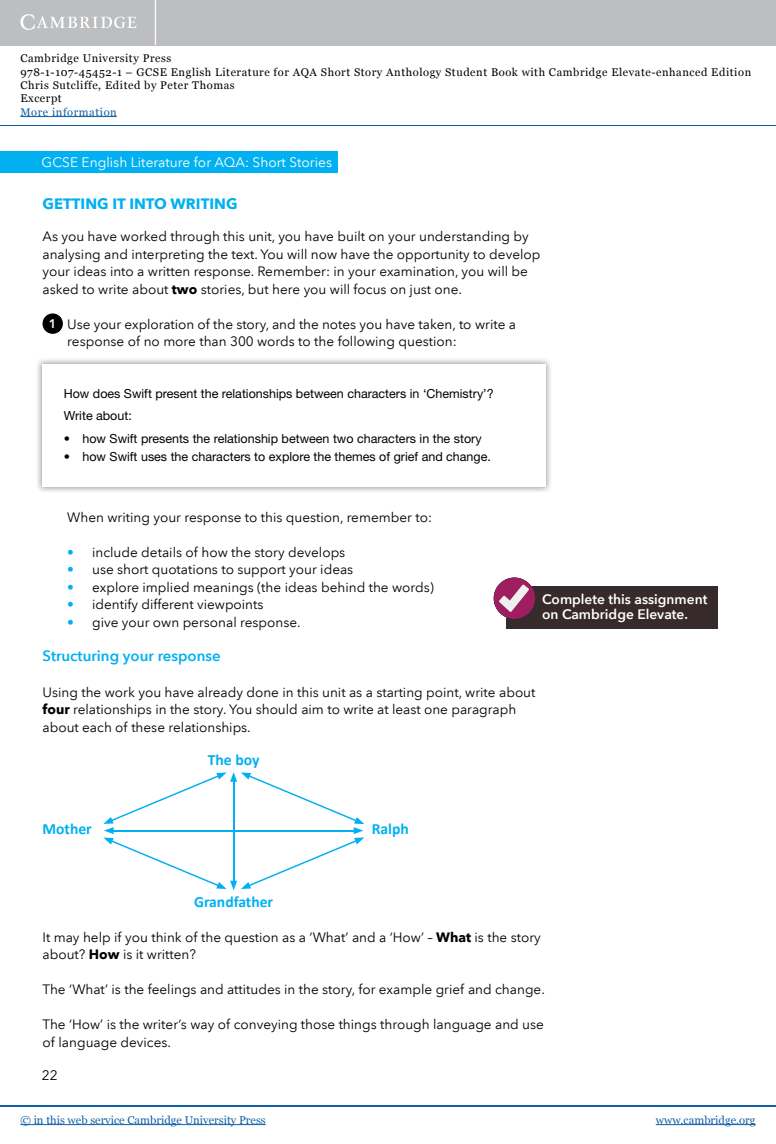
<style>
.page{position:relative;width:776px;height:1144px;background:#fff}
.page>*{position:absolute;margin:0;border:0;box-sizing:border-box;transform-origin:0 0}
.t1{font:700 15.62px "Calibri";color:#00b0f0}
.t2{font:600 15px "Avenir Next LT Pro";color:#00b0f0}
.t3{font:700 15px "Avenir Next LT Pro";color:#00b0f0}
.t4{font:600 13.75px/15px "Avenir Next LT Pro";color:#fff}
.t5{font:13.75px "Avenir Next LT Pro";color:#fff}
.t6{font:13.75px "Avenir Next LT Pro";color:#000}
.t7{font:13.62px/17.5px "Avenir Next LT Pro";color:#000}
.t8{font:12.5px/22.1px "Helvetica Neue LT Std";color:#000}
.t9{font:600 12.5px "Avenir Next LT Pro";color:#fff}
.t10{font:11.25px "Georgia";color:#115fa4}
.t11{font:11.12px/13.2px "Georgia";letter-spacing:.05em;color:#000}
.t12{font:11.12px "Georgia";letter-spacing:.05em;color:#115fa4}
.s1{font-weight:700}
.s2{color:#00b0f0}
</style>
<div class="page">
<div style="left:0;top:0;width:776px;height:45px;background:#bcbec0"></div>
<hr style="left:155px;top:0;width:1px;height:45px;background:#fff">
<svg style="left:20px;top:14px;width:117px;height:16px"></svg>
<hr style="left:20px;top:116px;width:97px;height:1px;background:#115fa4">
<hr style="left:0;top:125px;width:776px;height:1px;background:#115fa4">
<hr style="left:0;top:1104px;width:776px;height:1px;background:#115fa4">
<hr style="left:20px;top:1124px;width:246px;height:1px;background:#115fa4">
<hr style="left:656px;top:1124px;width:100px;height:1px;background:#115fa4">
<div style="left:0;top:152px;width:337px;height:20px;background:#00b0f0"></div>
<hr style="left:0;top:151px;width:338px;height:1px;background:#00b0f0">
<svg style="left:337px;top:152px;width:1px;height:19px"></svg>
<hr style="left:0;top:171px;width:338px;height:2px;background:#00b0f0">
<hr style="left:775px;top:126px;width:1px;height:272px;background:#818a8b">
<svg style="left:43px;top:313px;width:20px;height:21px"></svg>
<img style="left:37px;top:359px;width:514px;height:133px">
<div style="left:43px;top:364px;width:503px;height:122px;background:#fff"></div>
<svg style="left:103px;top:772px;width:261px;height:118px"></svg>
<div style="left:506px;top:585px;width:212px;height:43px;background:#362a2a"></div>
<svg style="left:494px;top:577px;width:41px;height:42px"></svg>
<p class="t11" style="left:20px;top:51px;width:732px">Cambridge University Press<br>978-1-107-45452-1 – GCSE English Literature for AQA Short Story Anthology Student Book with Cambridge Elevate-enhanced Edition Chris Sutcliffe, Edited by Peter Thomas<br>Excerpt</p>
<p class="t12" style="left:20px;top:104px;width:98px">More information</p>
<p class="t5" style="left:42px;top:154px;width:292px">GCSE English Literature for AQA: Short Stories</p>
<p class="t3" style="left:43px;top:194px;width:197px">GETTING IT INTO WRITING</p>
<p class="t7" style="left:43px;top:228px;width:499px">As you have worked through this unit, you have built on your understanding by analysing and interpreting the text. You will now have the opportunity to develop your ideas into a written response. Remember: in your examination, you will be asked to write about <span class="s1">two</span> stories, but here you will focus on just one.</p>
<p class="t7" style="left:67px;top:315px;width:450px">Use your exploration of the story, and the notes you have taken, to write a response of no more than 300 words to the following question:</p>
<p class="t9" style="left:49px;top:316px;width:9px">1</p>
<p class="t8" style="left:64px;top:382px;width:431px">How does Swift present the relationships between characters in ‘Chemistry’?<br>Write about:</p>
<p class="t8" style="left:64px;top:427px;width:419px">• how Swift presents the relationship between two characters in the story</p>
<p class="t8" style="left:64px;top:445px;width:429px">• how Swift uses the characters to explore the themes of grief and change.</p>
<p class="t7" style="left:67px;top:508px;width:366px">When writing your response to this question, remember to:</p>
<p class="t7" style="left:67px;top:543px;width:280px"><span class="s2">•</span> include details of how the story develops</p>
<p class="t7" style="left:67px;top:560px;width:287px"><span class="s2">•</span> use short quotations to support your ideas</p>
<p class="t7" style="left:67px;top:578px;width:368px"><span class="s2">•</span> explore implied meanings (the ideas behind the words)</p>
<p class="t7" style="left:67px;top:595px;width:198px"><span class="s2">•</span> identify different viewpoints</p>
<p class="t7" style="left:67px;top:613px;width:235px"><span class="s2">•</span> give your own personal response.</p>
<p class="t2" style="left:43px;top:646px;width:180px">Structuring your response</p>
<p class="t7" style="left:43px;top:683px;width:494px">Using the work you have already done in this unit as a starting point, write about <span class="s1">four</span> relationships in the story. You should aim to write at least one paragraph about each of these relationships.</p>
<p class="t4" style="left:542px;top:592px;width:167px">Complete this assignment on Cambridge Elevate.</p>
<p class="t1" style="left:208px;top:750px;width:53px">The boy</p>
<p class="t1" style="left:43px;top:819px;width:51px">Mother</p>
<p class="t1" style="left:372px;top:819px;width:39px">Ralph</p>
<p class="t1" style="left:194px;top:891px;width:81px">Grandfather</p>
<p class="t7" style="left:43px;top:928px;width:500px">It may help if you think of the question as a ‘What’ and a ‘How’ – <span class="s1">What</span> is the story about? <span class="s1">How</span> is it written?</p>
<p class="t7" style="left:43px;top:980px;width:504px">The ‘What’ is the feelings and attitudes in the story, for example grief and change.</p>
<p class="t7" style="left:43px;top:1015px;width:503px">The ‘How’ is the writer’s way of conveying those things through language and use of language devices.</p>
<p class="t6" style="left:42px;top:1066px;width:17px">22</p>
<p class="t10" style="left:20px;top:1111px;width:247px">© in this web service Cambridge University Press</p>
<p class="t10" style="left:656px;top:1111px;width:101px">www.cambridge.org</p>
</div>
